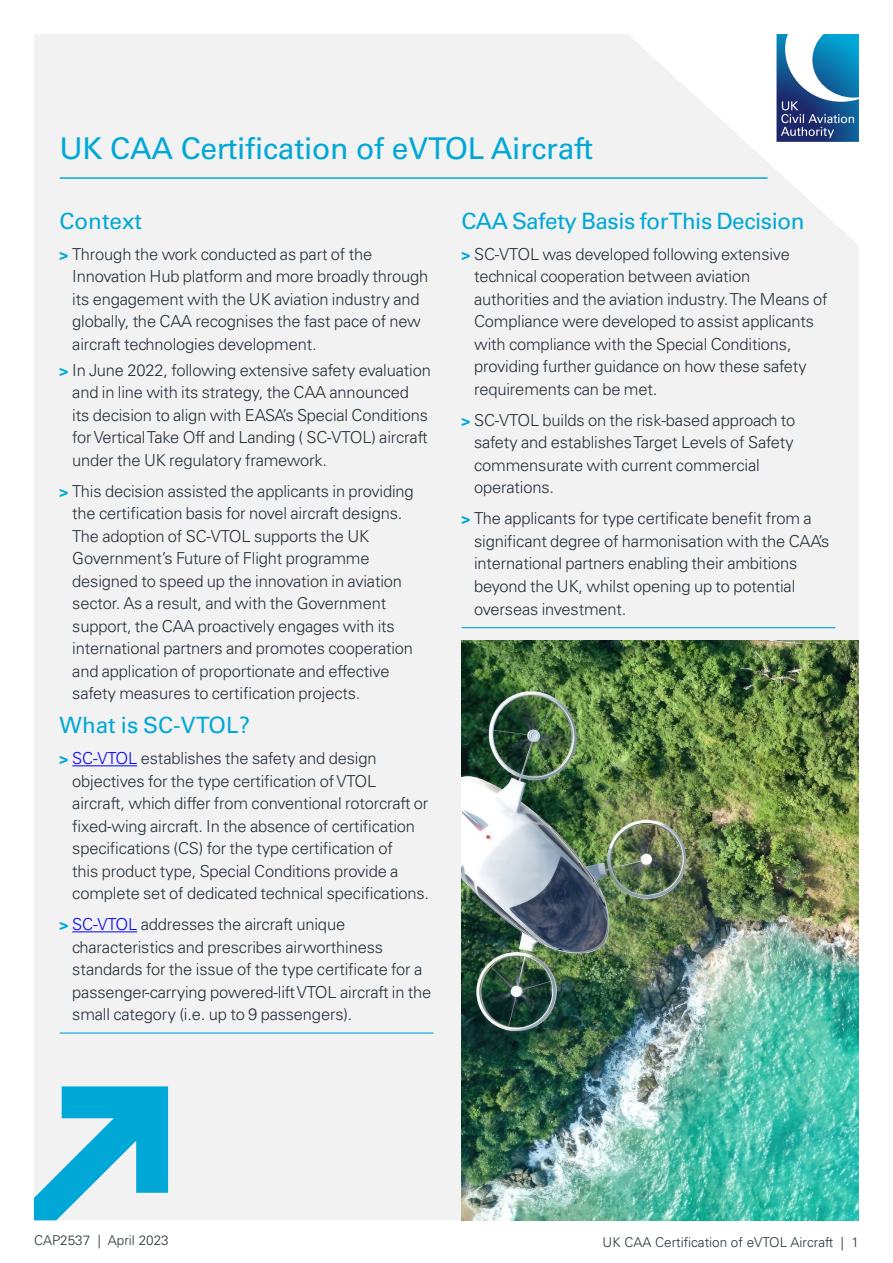
<style>
.page{position:relative;width:893px;height:1263px;background:#fff}
.page>*{position:absolute;margin:0;border:0;box-sizing:border-box;transform-origin:0 0}
.t1{font:30px "Univers LT Std";letter-spacing:-.01em;color:#00a8d7}
.t2{font:22.5px "Univers LT Std";letter-spacing:-.02em;color:#00a8d7}
.t3{font:22.5px "Univers LT Std";color:#00a8d7}
.t4{font:300 16.5px/22.5px "Univers LT Std";letter-spacing:-.01em;color:#25303b}
.t5{font:300 13.5px "Univers LT Std";color:#25303b}
.s1{font-weight:700;font-size:15px;color:#00a8d7}
.s2{color:#00f}
</style>
<div class="page">
<div style="left:34px;top:34px;width:825px;height:1186px;background:#f2f2f2"></div>
<hr style="left:60px;top:177px;width:707px;height:2px;background:#00a8d7">
<hr style="left:72px;top:765px;width:65px;height:1px;background:#00f">
<hr style="left:72px;top:931px;width:65px;height:1px;background:#00f">
<img style="left:461px;top:640px;width:398px;height:580px">
<svg style="left:34px;top:1086px;width:134px;height:134px"></svg>
<hr style="left:60px;top:1032px;width:373px;height:1px;background:#00a8d7">
<hr style="left:462px;top:627px;width:373px;height:1px;background:#00a8d7">
<svg style="left:776px;top:34px;width:83px;height:108px"></svg>
<p class="t1" style="left:60px;top:130px;width:535px">UK CAA Certifcation of eVTOL Aircraft</p>
<p class="t3" style="left:60px;top:208px;width:84px">Context</p>
<p class="t4" style="left:72px;top:243px;width:358px;text-indent:-13px"><span class="s1">&gt;</span> Through the work conducted as part of the Innovation Hub platform and more broadly through its engagement with the UK aviation industry and globally, the CAA recognises the fast pace of new aircraft technologies development.</p>
<p class="t4" style="left:72px;top:358px;width:360px;text-indent:-13px"><span class="s1">&gt;</span> In June 2022, following extensive safety evaluation and in line with its strategy, the CAA announced<br>its decision to align with EASA’s Special Conditions for Vertical Take Off and Landing ( SC-VTOL) aircraft under the UK regulatory framework.</p>
<p class="t4" style="left:72px;top:480px;width:343px;text-indent:-13px"><span class="s1">&gt;</span> This decision assisted the applicants in providing the certifcation basis for novel aircraft designs.<br>The adoption of SC-VTOL supports the UK Government’s Future of Flight programme designed to speed up the innovation in aviation sector. As a result, and with the Government support, the CAA proactively engages with its international partners and promotes cooperation and application of proportionate and effective safety measures to certifcation projects.</p>
<p class="t3" style="left:60px;top:712px;width:192px">What is SC-VTOL?</p>
<p class="t4" style="left:72px;top:747px;width:358px;text-indent:-13px"><span class="s1">&gt;</span> <span class="s2">SC-VTOL</span> establishes the safety and design objectives for the type certifcation of VTOL aircraft, which differ from conventional rotorcraft or fxed-wing aircraft. In the absence of certifcation specifcations (CS) for the type certifcation of<br>this product type, Special Conditions provide a complete set of dedicated technical specifcations.</p>
<p class="t4" style="left:72px;top:913px;width:361px;text-indent:-13px"><span class="s1">&gt;</span> <span class="s2">SC-VTOL</span> addresses the aircraft unique characteristics and prescribes airworthiness standards for the issue of the type certifcate for a passenger-carrying powered-lift VTOL aircraft in the small category (i.e. up to 9 passengers).</p>
<p class="t2" style="left:461px;top:208px;width:345px">CAA Safety Basis for This Decision</p>
<p class="t4" style="left:474px;top:243px;width:355px;text-indent:-13px"><span class="s1">&gt;</span> SC-VTOL was developed following extensive technical cooperation between aviation authorities and the aviation industry. The Means of Compliance were developed to assist applicants with compliance with the Special Conditions, providing further guidance on how these safety requirements can be met.</p>
<p class="t4" style="left:474px;top:409px;width:323px;text-indent:-13px"><span class="s1">&gt;</span> SC-VTOL builds on the risk-based approach to safety and establishes Target Levels of Safety commensurate with current commercial operations.</p>
<p class="t4" style="left:474px;top:507px;width:357px;text-indent:-13px"><span class="s1">&gt;</span> The applicants for type certifcate beneft from a signifcant degree of harmonisation with the CAA’s international partners enabling their ambitions beyond the UK, whilst opening up to potential overseas investment.</p>
<p class="t5" style="left:34px;top:1232px;width:136px">CAP2537 | April 2023</p>
<p class="t5" style="left:603px;top:1234px;width:258px">UK CAA Certifcation of eVTOL Aircraft | 1</p>
</div>
